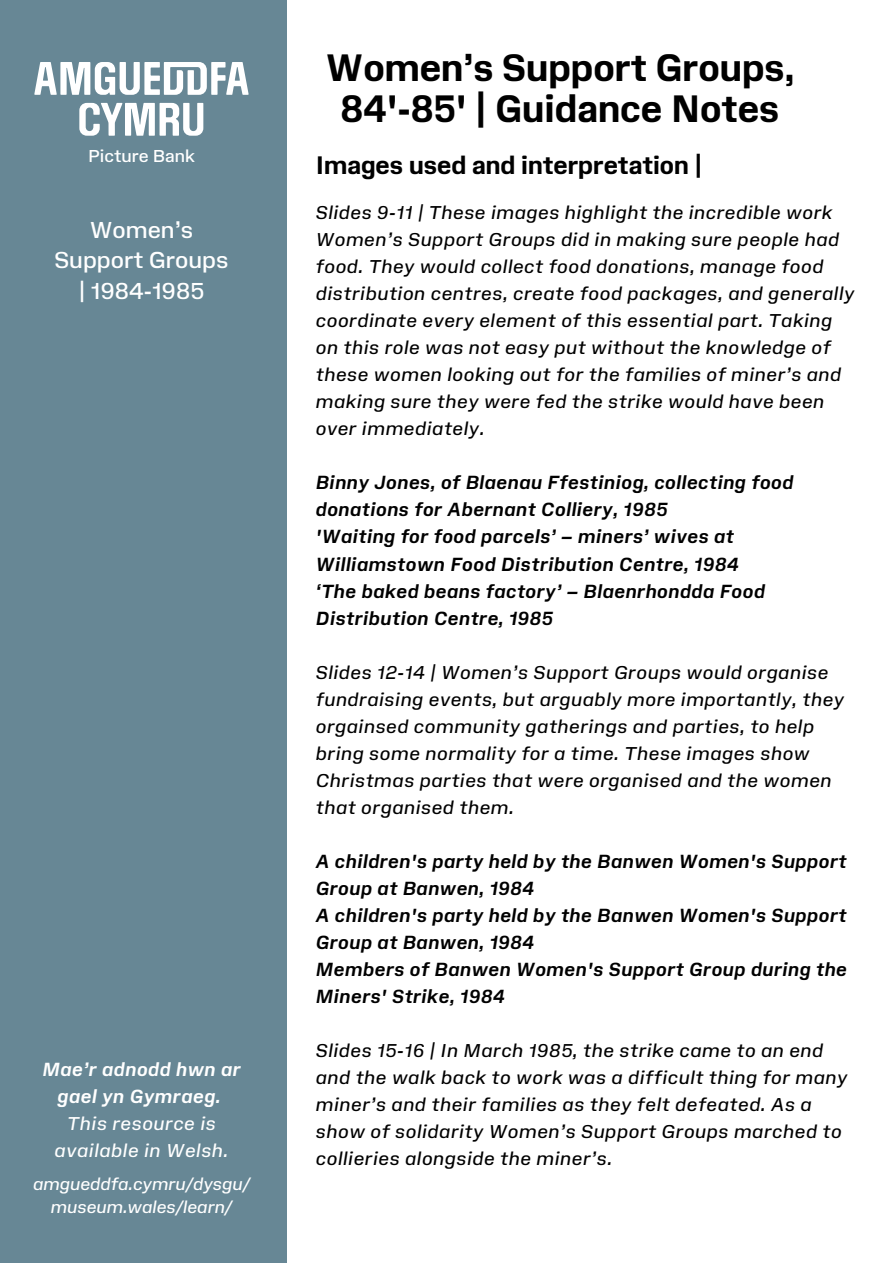
<style>
.page{position:relative;width:894px;height:1264px;background:#fff}
.page>*{position:absolute;margin:0;border:0;box-sizing:border-box;transform-origin:0 0}
.t1{font:700 36.15px/40.5px "Amgueddfa Body";color:#000;text-align:center}
.t2{font:700 24px "Amgueddfa Body";color:#000}
.t3{font:22.35px/30.3px "Amgueddfa Body";color:#fff;text-align:center}
.t4{font:italic 18px/27px "Amgueddfa Body";letter-spacing:.03em;color:#000}
.t5{font:italic 700 18px/27px "Amgueddfa Body";letter-spacing:.03em;color:#000}
.t6{font:italic 18px/27px "Amgueddfa Body";letter-spacing:.03em;color:#fff;text-align:center}
.t7{font:italic 700 18px/27px "Amgueddfa Body";letter-spacing:.03em;color:#fff;text-align:center}
.t8{font:italic 16.65px "Amgueddfa Body";color:#fff}
.t9{font:16.65px "Amgueddfa Body";color:#fff}
</style>
<div class="page">
<div style="left:0;top:0;width:286px;height:1262px;background:#678795"></div>
<svg style="left:34px;top:62px;width:214px;height:33px"></svg>
<svg style="left:79px;top:103px;width:124px;height:33px"></svg>
<h1 class="t9" style="left:88px;top:146px;width:108px">Picture Bank</h1>
<h2 class="t3" style="left:54px;top:214px;width:176px">Women’s<br>Support Groups | 1984-1985</h2>
<p class="t7" style="left:42px;top:1055px;width:200px">Mae’r adnodd hwn ar gael yn Gymraeg.</p>
<h4 class="t6" style="left:55px;top:1109px;width:175px">This resource is available in Welsh.</h4>
<h4 class="t8" style="left:33px;top:1173px;width:218px">amgueddfa.cymru/dysgu/</h4>
<p class="t8" style="left:51px;top:1196px;width:183px">museum.wales/learn/</p>
<p class="t1" style="left:326px;top:48px;width:470px">Women’s Support Groups,<br>84'-85' | Guidance Notes</p>
<p class="t2" style="left:316px;top:151px;width:387px">Images used and interpretation |</p>
<p class="t4" style="left:316px;top:199px;width:540px">Slides 9-11 | These images highlight the incredible work Women’s Support Groups did in making sure people had food. They would collect food donations, manage food distribution centres, create food packages, and generally coordinate every element of this essential part. Taking on this role was not easy put without the knowledge of these women looking out for the families of miner’s and making sure they were fed the strike would have been over immediately.</p>
<p class="t5" style="left:316px;top:469px;width:479px">Binny Jones, of Blaenau Ffestiniog, collecting food donations for Abernant Colliery, 1985<br>'Waiting for food parcels’ – miners’ wives at Williamstown Food Distribution Centre, 1984<br>‘The baked beans factory’ – Blaenrhondda Food Distribution Centre, 1985</p>
<h3 class="t4" style="left:316px;top:658px;width:529px">Slides 12-14 | Women’s Support Groups would organise fundraising events, but arguably more importantly, they orgainsed community gatherings and parties, to help bring some normality for a time. These images show Christmas parties that were organised and the women that organised them.</h3>
<p class="t5" style="left:316px;top:847px;width:532px">A children's party held by the Banwen Women's Support Group at Banwen, 1984<br>A children's party held by the Banwen Women's Support Group at Banwen, 1984<br>Members of Banwen Women's Support Group during the Miners' Strike, 1984</p>
<p class="t4" style="left:316px;top:1036px;width:533px">Slides 15-16 | In March 1985, the strike came to an end and the walk back to work was a difficult thing for many miner’s and their families as they felt defeated. As a show of solidarity Women’s Support Groups marched to collieries alongside the miner’s.</p>
</div>
